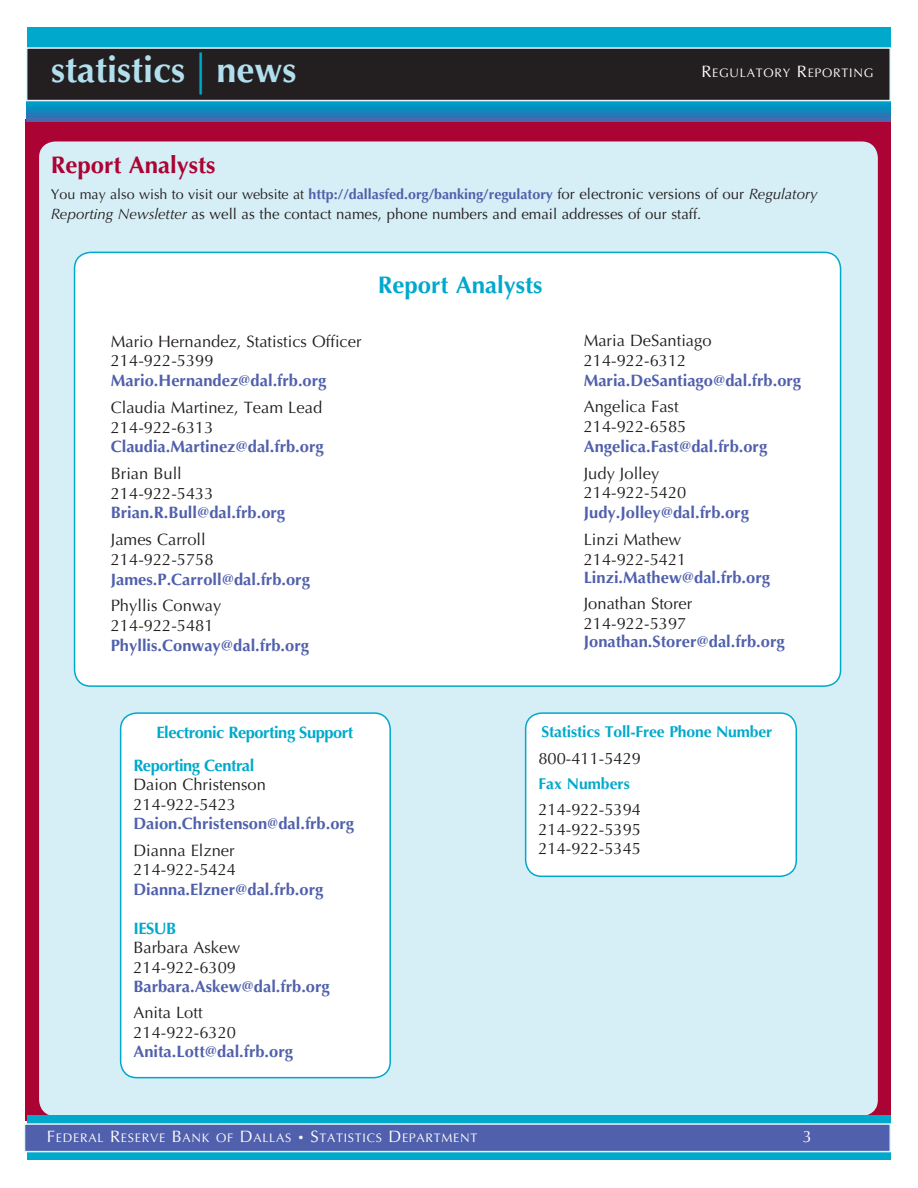
<style>
.page{position:relative;width:918px;height:1188px;background:#fff}
.page>*{position:absolute;margin:0;border:0;box-sizing:border-box;transform-origin:0 0}
.t1{font:700 36px "Optima LT Std";color:#b1dfed}
.t2{font:700 24px "Optima LT Std";color:#ab0333}
.t3{font:700 24px "Optima LT Std";color:#00a9cc}
.t4{font:700 16.5px/19.5px "Optima LT Std";color:#5060ac}
.t5{font:16.5px/19.5px "Optima LT Std";color:#231f20}
.t6{font:700 16.5px "Optima LT Std";letter-spacing:-.03em;color:#00a9cc}
.t7{font:16.5px "Optima LT Std";color:#fff}
.t8{font:700 15.75px "Optima LT Std";letter-spacing:-.01em;color:#00a9cc}
.t9{font:15px "Optima LT Std";color:#231f20}
.t10{font:700 14.25px "Optima LT Std";color:#5060ac}
.t11{font:12.3px "Optima LT Std";letter-spacing:.06em;color:#fff}
.s1{font-family:"ITC Kabel Std";font-weight:400;font-size:42px;color:#00a9cc}
.s2{font-size:16.5px}
.s3{font-weight:400;color:#231f20}
.s4{font-weight:400;font-size:15px;color:#231f20}
.s5{font-weight:400;font-style:italic;font-size:15px;color:#231f20}
.s6{font-style:italic}
.s7{font-weight:700;color:#00a9cc}
.s8{font-size:10.5px}
</style>
<div class="page">
<div style="left:25px;top:119px;width:865px;height:1001px;background:#ab0333"></div>
<div style="left:39px;top:141px;width:839px;height:975px;background:#d6eef5;border-radius:16px"></div>
<div style="left:27px;top:1116px;width:864px;height:44px;background:#00a9cc"></div>
<div style="left:24px;top:1123px;width:867px;height:29px;background:#5060ac;border:2px solid #e4f4f8"></div>
<svg style="left:27px;top:101px;width:864px;height:21px;background:#1e84bb"></svg>
<div style="left:27px;top:27px;width:864px;height:26px;background:#00a9cc"></div>
<div style="left:27px;top:48px;width:863px;height:53px;background:#231f20"></div>
<div style="left:26px;top:47px;width:865px;height:54px;border:2px solid #e4f4f8"></div>
<div style="left:121px;top:713px;width:269px;height:365px;background:#fff;border-radius:16px"></div>
<div style="left:120px;top:712px;width:271px;height:366px;border:2px solid #00a9cc;border-radius:16px"></div>
<div style="left:526px;top:713px;width:270px;height:163px;background:#fff;border-radius:16px"></div>
<div style="left:525px;top:712px;width:272px;height:165px;border:2px solid #00a9cc;border-radius:16px"></div>
<div style="left:75px;top:252px;width:766px;height:434px;background:#fff;border-radius:16px"></div>
<div style="left:74px;top:252px;width:767px;height:435px;border:2px solid #00a9cc;border-radius:16px"></div>
<p class="t1" style="left:51px;top:49px;width:247px">statistics <span class="s1">|</span> news</p>
<p class="t11" style="left:701px;top:65px;width:174px"><span class="s2">R</span>EGULATORY <span class="s2">R</span>EPORTING</p>
<p class="t2" style="left:51px;top:151px;width:166px">Report Analysts</p>
<p class="t10" style="left:51px;top:186px;width:768px"><span class="s3">You may also wish to visit our website at</span> http://dallasfed.org/banking/regulatory <span class="s4">for electronic versions of our</span> <span class="s5">Regulatory</span></p>
<p class="t9" style="left:51px;top:205px;width:652px"><span class="s6">Reporting Newsletter</span> as well as the contact names, phone numbers and email addresses of our staff.</p>
<p class="t5" style="left:111px;top:331px;width:252px">Mario Hernandez, Statistics Officer</p>
<p class="t5" style="left:111px;top:351px;width:104px">214-922-5399</p>
<p class="t4" style="left:111px;top:371px;width:217px">Mario.Hernandez@dal.frb.org</p>
<p class="t5" style="left:111px;top:398px;width:213px">Claudia Martinez, Team Lead</p>
<p class="t5" style="left:111px;top:417px;width:104px">214-922-6313</p>
<p class="t4" style="left:111px;top:437px;width:214px">Claudia.Martinez@dal.frb.org</p>
<p class="t5" style="left:111px;top:464px;width:73px">Brian Bull</p>
<p class="t5" style="left:111px;top:484px;width:104px">214-922-5433</p>
<p class="t4" style="left:111px;top:503px;width:176px">Brian.R.Bull@dal.frb.org</p>
<p class="t5" style="left:111px;top:530px;width:96px">James Carroll</p>
<p class="t5" style="left:111px;top:550px;width:104px">214-922-5758</p>
<p class="t4" style="left:111px;top:570px;width:201px">James.P.Carroll@dal.frb.org</p>
<p class="t5" style="left:111px;top:596px;width:112px">Phyllis Conway</p>
<p class="t5" style="left:111px;top:616px;width:104px">214-922-5481</p>
<p class="t4" style="left:111px;top:636px;width:200px">Phyllis.Conway@dal.frb.org</p>
<p class="t3" style="left:378px;top:271px;width:166px">Report Analysts</p>
<p class="t5" style="left:584px;top:331px;width:129px">Maria DeSantiago</p>
<p class="t5" style="left:584px;top:351px;width:104px">214-922-6312</p>
<p class="t4" style="left:584px;top:371px;width:219px">Maria.DeSantiago@dal.frb.org</p>
<p class="t5" style="left:584px;top:397px;width:96px">Angelica Fast</p>
<p class="t5" style="left:584px;top:417px;width:104px">214-922-6585</p>
<p class="t4" style="left:584px;top:437px;width:185px">Angelica.Fast@dal.frb.org</p>
<p class="t4" style="left:584px;top:463px;width:167px"><span class="s3">Judy Jolley<br>214-922-5420<br></span>Judy.Jolley@dal.frb.org</p>
<p class="t5" style="left:584px;top:530px;width:99px">Linzi Mathew</p>
<p class="t5" style="left:584px;top:549px;width:104px">214-922-5421</p>
<p class="t4" style="left:584px;top:567px;width:188px">Linzi.Mathew@dal.frb.org</p>
<p class="t5" style="left:584px;top:594px;width:110px">Jonathan Storer</p>
<p class="t5" style="left:584px;top:614px;width:104px">214-922-5397</p>
<p class="t4" style="left:584px;top:632px;width:202px">Jonathan.Storer@dal.frb.org</p>
<p class="t6" style="left:157px;top:723px;width:198px">Electronic Reporting Support</p>
<p class="t6" style="left:133px;top:756px;width:122px">Reporting Central</p>
<p class="t5" style="left:133px;top:775px;width:134px">Daion Christenson</p>
<p class="t4" style="left:133px;top:795px;width:222px"><span class="s3">214-922-5423<br></span>Daion.Christenson@dal.frb.org</p>
<p class="t5" style="left:133px;top:841px;width:103px">Dianna Elzner</p>
<p class="t5" style="left:133px;top:860px;width:104px">214-922-5424</p>
<p class="t4" style="left:133px;top:880px;width:191px">Dianna.Elzner@dal.frb.org</p>
<p class="t5" style="left:133px;top:919px;width:108px"><span class="s7">IESUB<br></span>Barbara Askew</p>
<p class="t4" style="left:133px;top:958px;width:198px"><span class="s3">214-922-6309<br></span>Barbara.Askew@dal.frb.org</p>
<p class="t5" style="left:133px;top:1003px;width:71px">Anita Lott</p>
<p class="t5" style="left:133px;top:1023px;width:104px">214-922-6320</p>
<p class="t4" style="left:133px;top:1042px;width:161px">Anita.Lott@dal.frb.org</p>
<p class="t8" style="left:541px;top:723px;width:232px">Statistics Toll-Free Phone Number</p>
<p class="t5" style="left:538px;top:749px;width:104px">800-411-5429</p>
<p class="t8" style="left:538px;top:775px;width:93px">Fax Numbers</p>
<p class="t5" style="left:538px;top:800px;width:104px">214-922-5394</p>
<p class="t5" style="left:538px;top:820px;width:104px">214-922-5395</p>
<p class="t5" style="left:538px;top:839px;width:104px">214-922-5345</p>
<p class="t11" style="left:47px;top:1131px;width:432px"><span class="s2">F</span>EDERAL <span class="s2">R</span>ESERVE <span class="s2">B</span>ANK OF <span class="s2">D</span>ALLAS <span class="s8">•</span> <span class="s2">S</span>TATISTICS <span class="s2">D</span> EPARTMENT</p>
<p class="t7" style="left:803px;top:1127px;width:11px">3</p>
</div>
